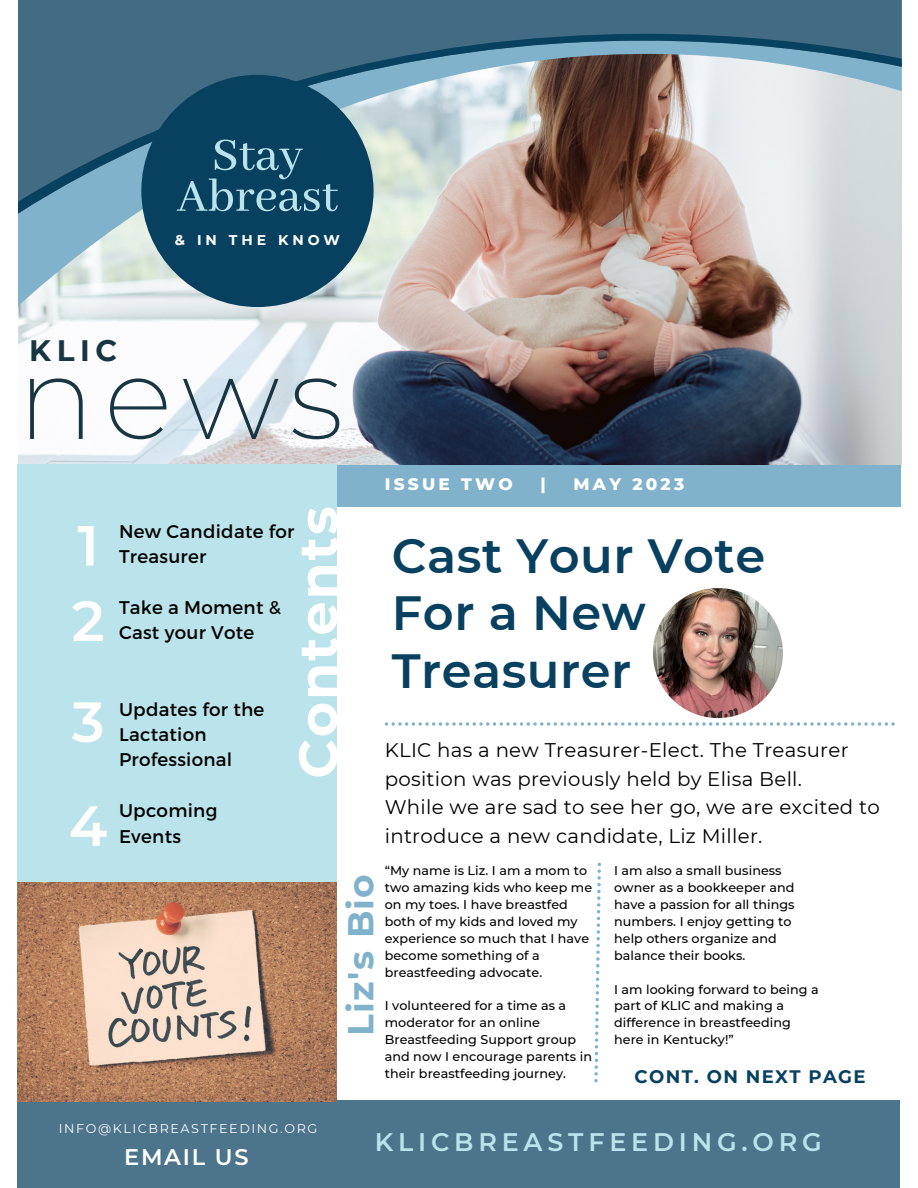
<style>
.page{position:relative;width:918px;height:1188px;background:#fff}
.page>*{position:absolute;margin:0;border:0;box-sizing:border-box;transform-origin:0 0}
.t1{font:200 115.65px "Montserrat";color:#183642}
.t2{font:600 56.4px "Montserrat";color:#fff}
.t3{font:700 54px "Montserrat";letter-spacing:.035em;color:#fff}
.t4{font:500 50.7px "Abhaya Libre";color:#bae3eb}
.t5{font:600 48px/57.2px "Montserrat";letter-spacing:.01em;color:#084060}
.t6{font:700 36px "Montserrat";letter-spacing:.035em;color:#80b3cb}
.t7{font:700 29.55px "Montserrat";color:#183642}
.t8{font:600 25.35px "Montserrat";letter-spacing:.19em;color:#bae3eb}
.t9{font:600 22.5px "Montserrat";letter-spacing:.075em;color:#fff}
.t10{font:19.8px/28.5px "Montserrat";letter-spacing:.015em;color:#000}
.t11{font:18.3px/25.3px "Montserrat";letter-spacing:.015em;color:#000}
.t12{font:700 18px "Montserrat";letter-spacing:.075em;color:#084060}
.t13{font:800 16.95px "Montserrat";letter-spacing:.19em;color:#fff}
.t14{font:700 14.1px "Montserrat";letter-spacing:.28em;color:#fff}
.t15{font:500 12.75px/17px "Montserrat";letter-spacing:.005em;color:#000}
.t16{font:12.75px "Montserrat";letter-spacing:.125em;color:#fff}
</style>
<div class="page">
<div style="left:335px;top:464px;width:566px;height:42px;background:#80b3cb"></div>
<img style="left:19px;top:307px;width:883px;height:158px">
<svg style="left:19px;top:214px;width:883px;height:93px;background:#c8beb9"></svg>
<div style="left:19px;top:0;width:883px;height:34px;background:#426c84"></div>
<svg style="left:19px;top:34px;width:883px;height:180px;background:#8e9ba2"></svg>
<div style="left:17px;top:464px;width:320px;height:628px;background:#bae3eb"></div>
<div style="left:17px;top:1101px;width:883px;height:87px;background:#4c748b"></div>
<img style="left:17px;top:882px;width:320px;height:219px">
<div style="left:141px;top:75px;width:233px;height:232px;background:#084060;border-radius:50%"></div>
<svg style="left:385px;top:722px;width:510px;height:4px"></svg>
<img style="left:653px;top:588px;width:130px;height:130px;border-radius:50%">
<svg style="left:594px;top:863px;width:7px;height:219px"></svg>
<p class="t7" style="left:29px;top:332px;width:89px">KLIC</p>
<p class="t4" style="left:212px;top:127px;width:93px">Stay</p>
<p class="t4" style="left:177px;top:168px;width:163px">Abreast</p>
<p class="t14" style="left:175px;top:232px;width:167px">&amp; IN THE KNOW</p>
<p class="t1" style="left:17px;top:327px;width:328px">news</p>
<p class="t2" style="left:77px;top:511px;width:23px">1</p>
<p class="t2" style="left:72px;top:586px;width:34px">2</p>
<p class="t2" style="left:72px;top:687px;width:34px">3</p>
<p class="t2" style="left:69px;top:791px;width:40px">4</p>
<p class="t3" style="left:285px;top:779px;width:274px;rotate:-90deg">Contents</p>
<p class="t11" style="left:119px;top:518px;width:177px">New Candidate for<br>Treasurer</p>
<p class="t11" style="left:119px;top:594px;width:163px">Take a Moment &amp;<br>Cast your Vote</p>
<p class="t11" style="left:119px;top:695px;width:147px">Updates for the<br>Lactation<br>Professional</p>
<p class="t11" style="left:119px;top:797px;width:100px">Upcoming</p>
<p class="t11" style="left:119px;top:822px;width:64px">Events</p>
<p class="t6" style="left:339px;top:1036px;width:163px;rotate:-90deg">Liz's Bio</p>
<p class="t13" style="left:385px;top:473px;width:130px">ISSUE TWO</p>
<p class="t13" style="left:541px;top:473px;width:7px">|</p>
<p class="t13" style="left:573px;top:473px;width:112px">MAY 2023</p>
<p class="t5" style="left:392px;top:528px;width:375px">Cast Your Vote</p>
<p class="t5" style="left:392px;top:585px;width:255px">For a New<br>Treasurer</p>
<p class="t10" style="left:385px;top:736px;width:465px">KLIC has a new Treasurer-Elect. The Treasurer position was previously held by Elisa Bell.</p>
<p class="t10" style="left:385px;top:793px;width:497px">While we are sad to see her go, we are excited to introduce a new candidate, Liz Miller.</p>
<p class="t15" style="left:385px;top:862px;width:209px">“My name is Liz. I am a mom to two amazing kids who keep me on my toes. I have breastfed both of my kids and loved my experience so much that I have become something of a breastfeeding advocate.</p>
<p class="t15" style="left:385px;top:997px;width:209px">I volunteered for a time as a moderator for an online<br>Breastfeeding Support group and now I encourage parents in their breastfeeding journey.</p>
<p class="t15" style="left:614px;top:862px;width:182px">I am also a small business owner as a bookkeeper and have a passion for all things numbers. I enjoy getting to help others organize and balance their books.</p>
<p class="t15" style="left:614px;top:980px;width:206px">I am looking forward to being a part of KLIC and making a difference in breastfeeding here in Kentucky!”</p>
<p class="t12" style="left:635px;top:1065px;width:232px">CONT. ON NEXT PAGE</p>
<p class="t16" style="left:59px;top:1121px;width:260px">INFO@KLICBREASTFEEDING.ORG</p>
<p class="t9" style="left:124px;top:1143px;width:126px">EMAIL US</p>
<p class="t8" style="left:375px;top:1126px;width:449px">KLICBREASTFEEDING.ORG</p>
</div>
